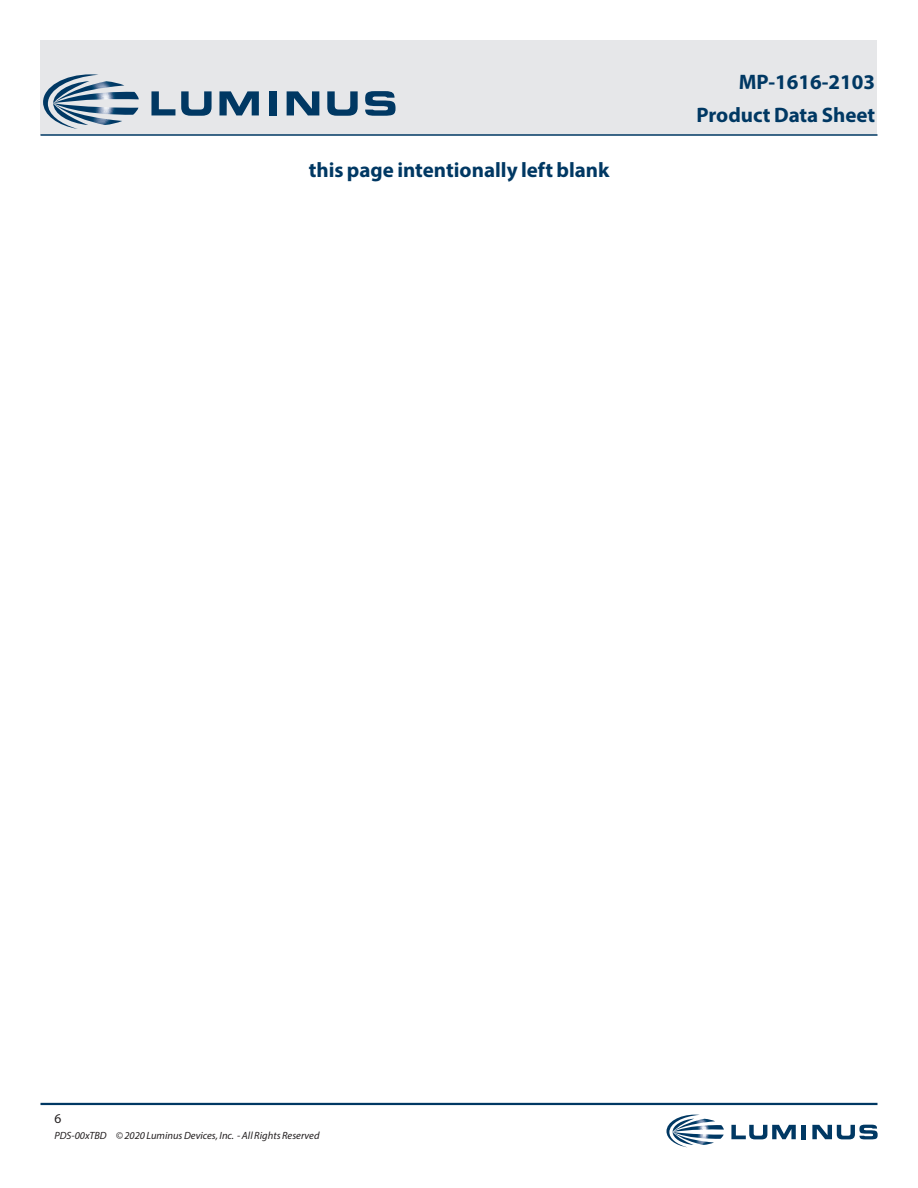
<style>
.page{position:relative;width:918px;height:1188px;background:#fff}
.page>*{position:absolute;margin:0;border:0;box-sizing:border-box;transform-origin:0 0}
.DS_Body{font:700 21px "Myriad Pro";color:#003863}
.DS_Title1{font:700 21px "Myriad Pro";color:#003863}
.zzFooterRight2{font:13.5px "Myriad Pro";color:#231f20}
.zzFooterRight1{font:italic 10.5px "Myriad Pro";color:#231f20}
</style>
<div class="page">
<div style="left:40px;top:40px;width:838px;height:95px;background:#e6e7e9"></div>
<hr style="left:40px;top:1103px;width:838px;height:2px;background:#003863">
<hr style="left:40px;top:134px;width:838px;height:2px;background:#003863">
<svg style="left:667px;top:1115px;width:57px;height:32px"></svg>
<svg style="left:731px;top:1125px;width:65px;height:14px"></svg>
<hr style="left:802px;top:1125px;width:4px;height:14px;background:#003863">
<svg style="left:812px;top:1125px;width:66px;height:14px"></svg>
<svg style="left:43px;top:74px;width:96px;height:55px"></svg>
<svg style="left:151px;top:91px;width:24px;height:24px"></svg>
<svg style="left:181px;top:91px;width:31px;height:25px"></svg>
<svg style="left:219px;top:91px;width:40px;height:24px"></svg>
<div style="left:269px;top:91px;width:7px;height:24px;background:#003863"></div>
<svg style="left:287px;top:91px;width:32px;height:24px"></svg>
<svg style="left:327px;top:91px;width:31px;height:25px"></svg>
<svg style="left:365px;top:91px;width:31px;height:25px"></svg>
<p class="DS_Body" style="left:309px;top:156px;width:302px">this page intentionally left blank</p>
<p class="DS_Title1" style="left:739px;top:68px;width:138px">MP-1616-2103</p>
<p class="DS_Title1" style="left:696px;top:101px;width:180px">Product Data Sheet</p>
<p class="zzFooterRight2" style="left:54px;top:1110px;width:8px">6</p>
<p class="zzFooterRight1" style="left:54px;top:1129px;width:267px">PDS-00xTBD © 2020 Luminus Devices, Inc. - All Rights Reserved</p>
</div>
